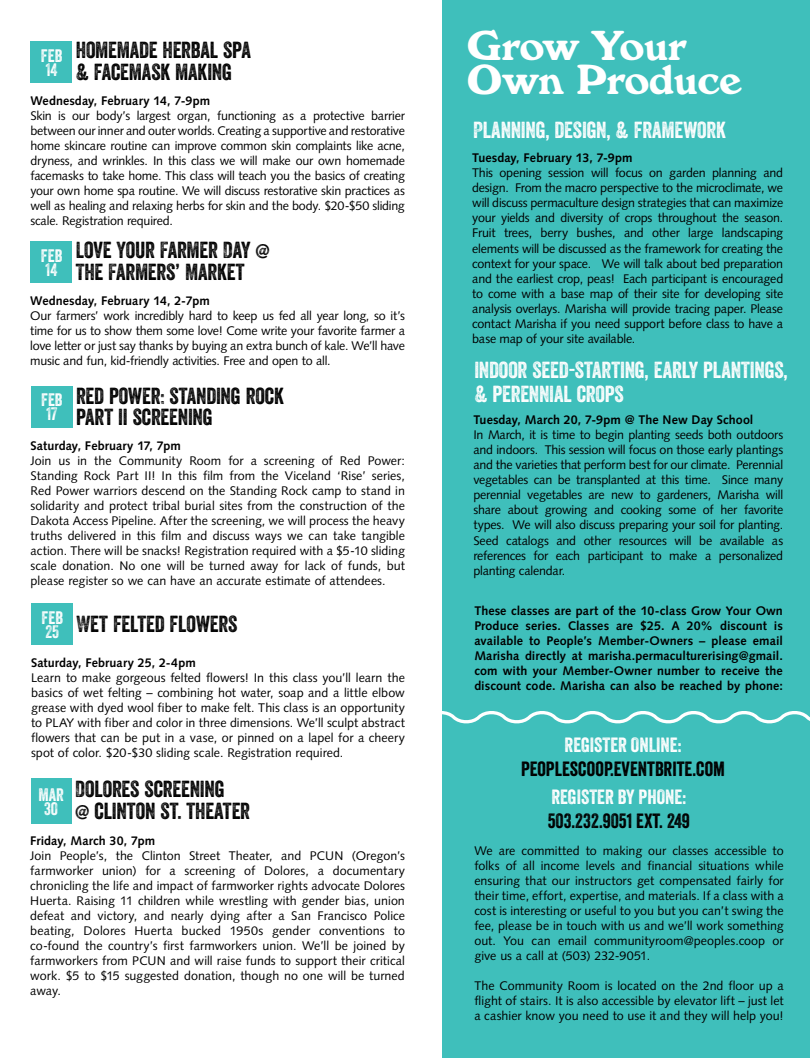
<style>
.page{position:relative;width:810px;height:1058px;background:#fff}
.page>*{position:absolute;margin:0;border:0;box-sizing:border-box;transform-origin:0 0}
.t1{font:700 43.75px/33.8px "Windsor D";color:#fff}
.t2{font:22.5px/21.2px "Veneer Two";letter-spacing:-.01em;color:#000}
.t3{font:22.5px/23.8px "Veneer Two";letter-spacing:-.01em;color:#fff}
.t4{font:20px "Veneer";color:#000}
.t5{font:20px "Veneer";color:#fff}
.t6{font:17.5px/13.8px "Veneer Two";color:#fff}
.t7{font:12.5px/15px "Syntax LT Std";letter-spacing:-.005em;color:#000;text-align:justify}
.t8{font:700 12.5px/15px "Syntax LT Std";letter-spacing:.005em;color:#000;text-align:justify}
</style>
<div class="page">
<div style="left:442px;top:0;width:368px;height:1058px;background:#3fbfbb"></div>
<div style="left:31px;top:603px;width:42px;height:41px;background:#3fbfbb"></div>
<div style="left:31px;top:778px;width:41px;height:46px;background:#3fbfbb"></div>
<div style="left:31px;top:41px;width:41px;height:42px;background:#3fbfbb"></div>
<div style="left:31px;top:241px;width:41px;height:42px;background:#3fbfbb"></div>
<div style="left:31px;top:386px;width:41px;height:41px;background:#3fbfbb"></div>
<svg style="left:442px;top:711px;width:368px;height:13px"></svg>
<h2 class="t2" style="left:76px;top:40px;width:177px">HOMEMADE HERBAL SPA &amp; FACEMASK MAKING</h2>
<p class="t8" style="left:30px;top:93px;width:181px">Wednesday, February 14, 7-9pm</p>
<p class="t7" style="left:30px;top:108px;width:376px">Skin is our body’s largest organ, functioning as a protective barrier between our inner and outer worlds. Creating a supportive and restorative home skincare routine can improve common skin complaints like acne, dryness, and wrinkles. In this class we will make our own homemade facemasks to take home. This class will teach you the basics of creating your own home spa routine. We will discuss restorative skin practices as well as healing and relaxing herbs for skin and the body. $20-$50 sliding scale. Registration required.</p>
<h3 class="t6" style="left:41px;top:48px;width:23px">FEB<br>14</h3>
<h2 class="t2" style="left:76px;top:240px;width:196px">LOVE YOUR FARMER DAY @<br>THE FARMERS’ MARKET</h2>
<p class="t8" style="left:30px;top:293px;width:181px">Wednesday, February 14, 2-7pm</p>
<p class="t7" style="left:30px;top:308px;width:376px">Our farmers’ work incredibly hard to keep us fed all year long, so it’s time for us to show them some love! Come write your favorite farmer a love letter or just say thanks by buying an extra bunch of kale. We’ll have music and fun, kid-friendly activities. Free and open to all.</p>
<h3 class="t6" style="left:41px;top:248px;width:23px">FEB<br>14</h3>
<h2 class="t2" style="left:76px;top:385px;width:209px">RED POWER: STANDING ROCK<br>PART II SCREENING</h2>
<p class="t8" style="left:31px;top:438px;width:152px">Saturday, February 17, 7pm</p>
<p class="t7" style="left:31px;top:453px;width:376px">Join us in the Community Room for a screening of Red Power:<br>Standing Rock Part II! In this film from the Viceland ‘Rise’ series, Red Power warriors descend on the Standing Rock camp to stand in solidarity and protect tribal burial sites from the construction of the Dakota Access Pipeline. After the screening, we will process the heavy truths delivered in this film and discuss ways we can take tangible action. There will be snacks! Registration required with a $5-10 sliding scale donation. No one will be turned away for lack of funds, but please register so we can have an accurate estimate of attendees.</p>
<h3 class="t6" style="left:41px;top:393px;width:23px">FEB<br>17</h3>
<h3 class="t6" style="left:42px;top:610px;width:23px">FEB<br>25</h3>
<h2 class="t2" style="left:76px;top:613px;width:162px">WET FELTED FLOWERS</h2>
<p class="t8" style="left:31px;top:655px;width:166px">Saturday, February 25, 2-4pm</p>
<p class="t7" style="left:31px;top:670px;width:375px">Learn to make gorgeous felted flowers! In this class you’ll learn the basics of wet felting – combining hot water, soap and a little elbow grease with dyed wool fiber to make felt. This class is an opportunity to PLAY with fiber and color in three dimensions. We’ll sculpt abstract flowers that can be put in a vase, or pinned on a lapel for a cheery spot of color. $20-$30 sliding scale. Registration required.</p>
<h2 class="t2" style="left:75px;top:778px;width:176px">DOLORES SCREENING<br>@ CLINTON ST. THEATER</h2>
<h3 class="t6" style="left:38px;top:787px;width:27px;text-align:center">MAR<br>30</h3>
<p class="t8" style="left:30px;top:833px;width:126px">Friday, March 30, 7pm</p>
<p class="t7" style="left:30px;top:848px;width:376px">Join People’s, the Clinton Street Theater, and PCUN (Oregon’s farmworker union) for a screening of Dolores, a documentary chronicling the life and impact of farmworker rights advocate Dolores Huerta. Raising 11 children while wrestling with gender bias, union defeat and victory, and nearly dying after a San Francisco Police beating, Dolores Huerta bucked 1950s gender conventions to co-found the country’s first farmworkers union. We’ll be joined by farmworkers from PCUN and will raise funds to support their critical work. $5 to $15 suggested donation, though no one will be turned away.</p>
<h1 class="t1" style="left:467px;top:29px;width:276px">Grow Your<br>Own Produce</h1>
<h2 class="t3" style="left:473px;top:118px;width:254px">PLANNING, DESIGN, &amp; FRAMEWORK</h2>
<p class="t8" style="left:472px;top:150px;width:162px">Tuesday, February 13, 7-9pm</p>
<p class="t7" style="left:472px;top:165px;width:313px">This opening session will focus on garden planning and design. From the macro perspective to the microclimate, we will discuss permaculture design strategies that can maximize your yields and diversity of crops throughout the season.<br>Fruit trees, berry bushes, and other large landscaping elements will be discussed as the framework for creating the context for your space. We will talk about bed preparation and the earliest crop, peas! Each participant is encouraged to come with a base map of their site for developing site analysis overlays. Marisha will provide tracing paper. Please contact Marisha if you need support before class to have a base map of your site available.</p>
<h2 class="t3" style="left:474px;top:358px;width:315px">INDOOR SEED-STARTING, EARLY PLANTINGS, &amp; PERENNIAL CROPS</h2>
<p class="t8" style="left:473px;top:412px;width:282px">Tuesday, March 20, 7-9pm @ The New Day School</p>
<p class="t7" style="left:473px;top:427px;width:311px">In March, it is time to begin planting seeds both outdoors and indoors. This session will focus on those early plantings and the varieties that perform best for our climate. Perennial vegetables can be transplanted at this time. Since many perennial vegetables are new to gardeners, Marisha will share about growing and cooking some of her favorite types. We will also discuss preparing your soil for planting.<br>Seed catalogs and other resources will be available as references for each participant to make a personalized planting calendar.</p>
<p class="t8" style="left:474px;top:603px;width:310px">These classes are part of the 10-class Grow Your Own Produce series. Classes are $25. A 20% discount is available to People’s Member-Owners – please email Marisha directly at marisha.permaculturerising@gmail. com with your Member-Owner number to receive the discount code. Marisha can also be reached by phone:</p>
<h3 class="t5" style="left:565px;top:732px;width:118px">REGISTER ONLINE:</h3>
<h3 class="t4" style="left:521px;top:756px;width:205px">PEOPLESCOOP.EVENTBRITE.COM</h3>
<h3 class="t5" style="left:551px;top:784px;width:136px">REGISTER BY PHONE:</h3>
<h3 class="t4" style="left:548px;top:808px;width:144px">503.232.9051 EXT. 249</h3>
<p class="t7" style="left:474px;top:843px;width:311px">We are committed to making our classes accessible to folks of all income levels and financial situations while ensuring that our instructors get compensated fairly for their time, effort, expertise, and materials. If a class with a cost is interesting or useful to you but you can’t swing the fee, please be in touch with us and we’ll work something out. You can email communityroom@peoples.coop or give us a call at (503) 232-9051.</p>
<p class="t7" style="left:474px;top:978px;width:311px">The Community Room is located on the 2nd floor up a flight of stairs. It is also accessible by elevator lift – just let a cashier know you need to use it and they will help you!</p>
</div>
